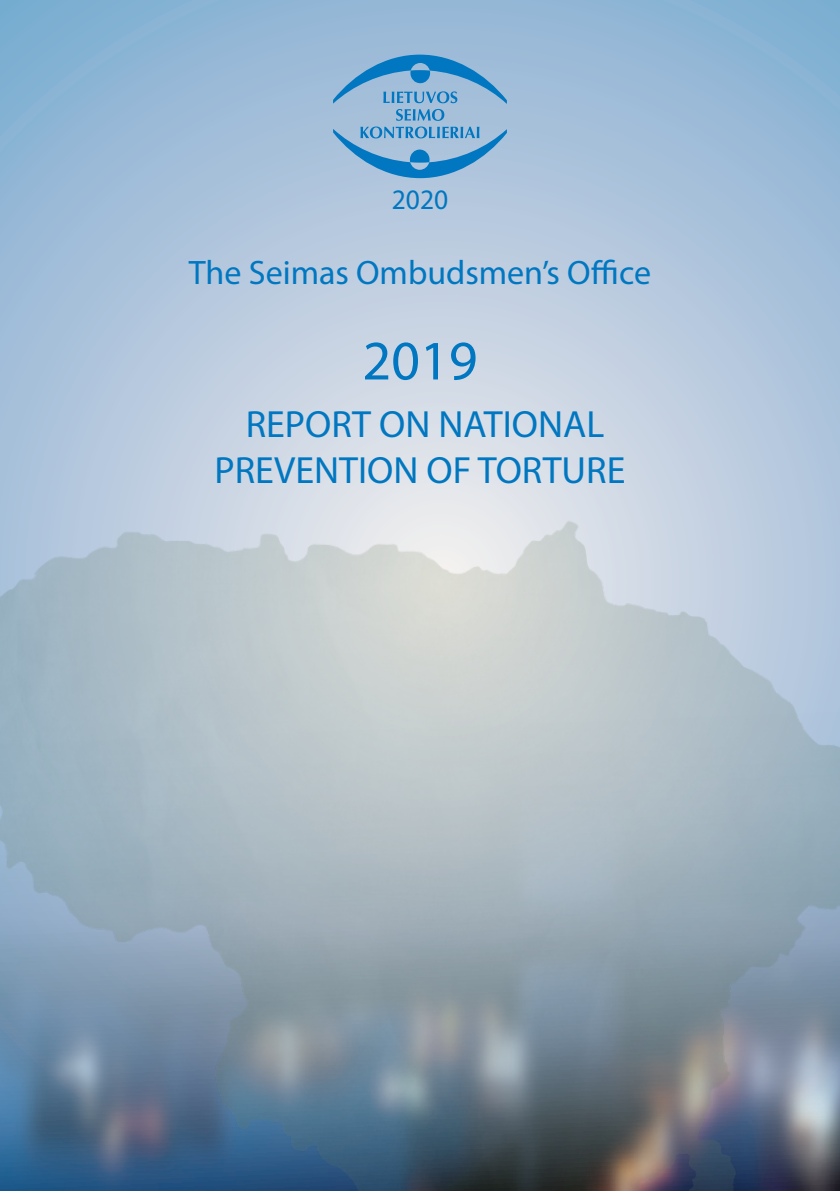
<style>
.page{position:relative;width:840px;height:1191px;background:#fff}
.page>*{position:absolute;margin:0;border:0;box-sizing:border-box;transform-origin:0 0}
.t1{font:56px "Myriad Pro";color:#0077c0}
.t2{font:38px/45.6px "Myriad Pro";color:#0077c0;text-align:center}
.t3{font:34px "Myriad Pro";color:#0077c0}
.t4{font:28.2px "Myriad Pro";color:#0077c0}
</style>
<div class="page">
<svg style="left:0;top:0;width:839px;height:99px;background:#90b6d5"></svg>
<img style="left:0;top:99px;width:839px;height:267px">
<svg style="left:333px;top:55px;width:173px;height:123px;background:#7badd3"></svg>
<img style="left:0;top:366px;width:839px;height:825px">
<p class="t4" style="left:391px;top:182px;width:58px">2020</p>
<p class="t3" style="left:189px;top:252px;width:463px">The Seimas Ombudsmen’s Office</p>
<h1 class="t1" style="left:362px;top:326px;width:116px">2019</h1>
<p class="t2" style="left:214px;top:401px;width:412px">REPORT ON NATIONAL<br>PREVENTION OF TORTURE</p>
</div>
